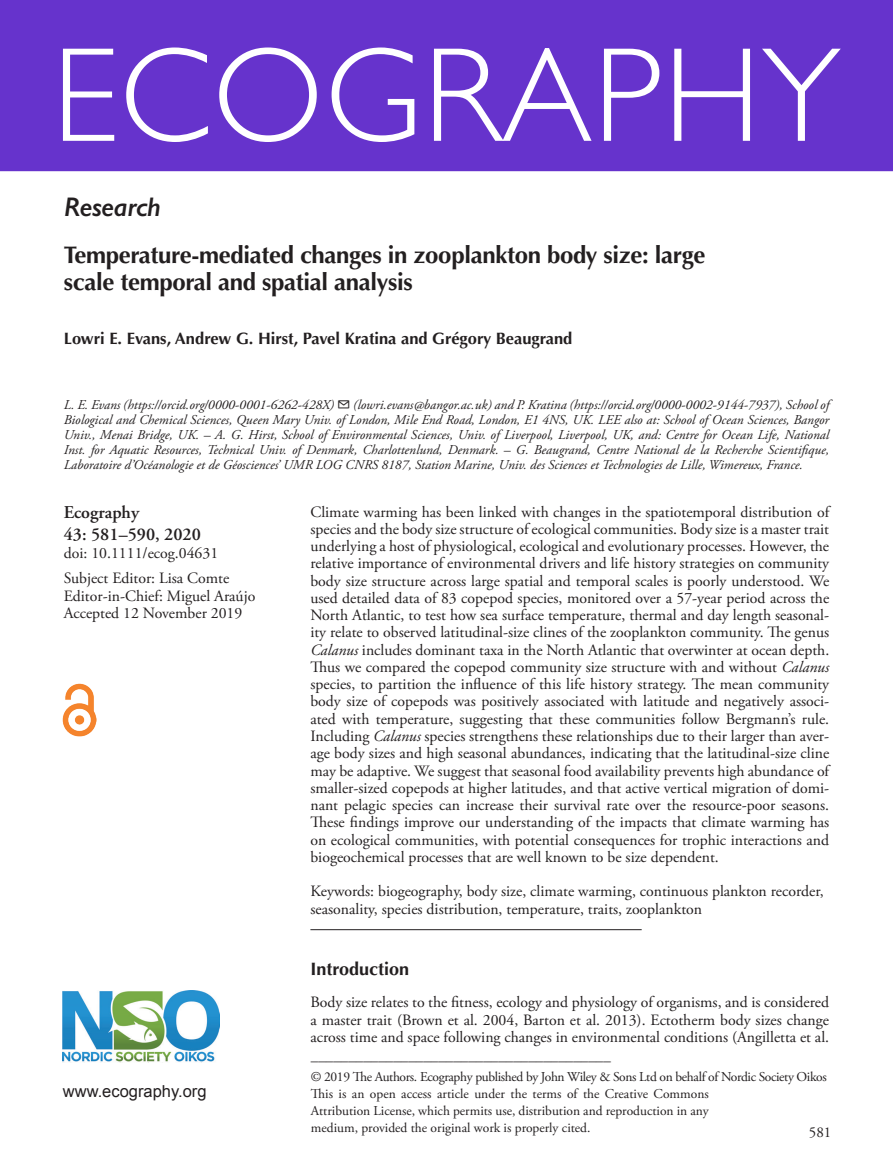
<style>
.page{position:relative;width:893px;height:1174px;background:#fff}
.page>*{position:absolute;margin:0;border:0;box-sizing:border-box;transform-origin:0 0}
.ECOG_Title{font:300 135px "Gill Sans";letter-spacing:.01em;color:#fff}
.AT_TYPE{font:italic 600 27px "Gill Sans";letter-spacing:-.015em;color:#231f20}
.CT{font:700 24px/27px "Optima LT Std";letter-spacing:-.015em;color:#231f20}
.Corres{font:600 18px "Adobe Garamond Pro";color:#231f20}
.H1_Rule{font:700 18px "Optima LT Std";color:#231f20}
.AU{font:700 16.5px "Optima LT Std";color:#231f20}
.t1{font:16.5px "Arial";color:#231f20}
.ABS_TXT{font:15.75px/17.2px "Adobe Garamond Pro";color:#231f20;text-align:justify}
.TXT_Open{font:15.75px/17.2px "Adobe Garamond Pro";color:#231f20;text-align:justify}
.Keywords{font:15.75px/17.2px "Adobe Garamond Pro";color:#231f20}
.Doi_No{font:15.75px "Adobe Garamond Pro";color:#231f20}
.t2{font:15px "Adobe Garamond Pro";color:#231f20}
.Address{font:italic 13.5px/15px "Adobe Garamond Pro";color:#231f20;text-align:justify}
.FM_Note{font:13.5px/16.8px "Adobe Garamond Pro";letter-spacing:-.025em;color:#231f20;text-align:justify}
.s1{font-style:italic}
</style>
<div class="page">
<div style="left:0;top:0;width:893px;height:171px;background:#63c"></div>
<img style="left:63px;top:990px;width:156px;height:72px">
<img style="left:63px;top:683px;width:34px;height:53px">
<hr style="left:310px;top:929px;width:332px;height:1px;background:#231f20">
<p class="ECOG_Title" style="left:52px;top:-10px;width:790px">ECOGRAPHY</p>
<p class="AT_TYPE" style="left:64px;top:191px;width:99px">Research</p>
<p class="CT" style="left:64px;top:242px;width:643px">Temperature-mediated changes in zooplankton body size: large scale temporal and spatial analysis</p>
<p class="AU" style="left:64px;top:329px;width:510px">Lowri E. Evans, Andrew G. Hirst, Pavel Kratina and Grégory Beaugrand</p>
<p class="Address" style="left:64px;top:397px;width:767px">L. E. Evans (https://orcid.org/0000-0001-6262-428X) ✉ (lowri.evans@bangor.ac.uk) and P. Kratina (https://orcid.org/0000-0002-9144-7937), School of Biological and Chemical Sciences, Queen Mary Univ. of London, Mile End Road, London, E1 4NS, UK. LEE also at: School of Ocean Sciences, Bangor Univ., Menai Bridge, UK. – A. G. Hirst, School of Environmental Sciences, Univ. of Liverpool, Liverpool, UK, and: Centre for Ocean Life, National Inst. for Aquatic Resources, Technical Univ. of Denmark, Charlottenlund, Denmark. – G. Beaugrand, Centre National de la Recherche Scientifique, Laboratoire d’Océanologie et de Géosciences’ UMR LOG CNRS 8187, Station Marine, Univ. des Sciences et Technologies de Lille, Wimereux, France.</p>
<p class="Corres" style="left:64px;top:502px;width:77px">Ecography</p>
<p class="Corres" style="left:64px;top:524px;width:139px">43: 581–590, 2020</p>
<p class="Doi_No" style="left:64px;top:543px;width:156px">doi: 10.1111/ecog.04631</p>
<p class="ABS_TXT" style="left:64px;top:570px;width:167px">Subject Editor: Lisa Comte</p>
<p class="ABS_TXT" style="left:64px;top:587px;width:193px">Editor-in-Chief: Miguel Araújo</p>
<p class="ABS_TXT" style="left:64px;top:605px;width:180px">Accepted 12 November 2019</p>
<p class="t1" style="left:63px;top:1080px;width:145px">www.ecography.org</p>
<p class="ABS_TXT" style="left:310px;top:503px;width:520px">Climate warming has been linked with changes in the spatiotemporal distribution of species and the body size structure of ecological communities. Body size is a master trait underlying a host of physiological, ecological and evolutionary processes. However, the relative importance of environmental drivers and life history strategies on community body size structure across large spatial and temporal scales is poorly understood. We used detailed data of 83 copepod species, monitored over a 57-year period across the North Atlantic, to test how sea surface temperature, thermal and day length seasonal&shy;ity relate to observed latitudinal-size clines of the zooplankton community. The genus <span class="s1">Calanus</span> includes dominant taxa in the North Atlantic that overwinter at ocean depth.<br>Thus we compared the copepod community size structure with and without <span class="s1">Calanus </span>species, to partition the influence of this life history strategy. The mean community body size of copepods was positively associated with latitude and negatively associ&shy;ated with temperature, suggesting that these communities follow Bergmann’s rule.<br>Including <span class="s1">Calanus</span> species strengthens these relationships due to their larger than aver&shy;age body sizes and high seasonal abundances, indicating that the latitudinal-size cline may be adaptive. We suggest that seasonal food availability prevents high abundance of smaller-sized copepods at higher latitudes, and that active vertical migration of domi&shy;nant pelagic species can increase their survival rate over the resource-poor seasons.<br>These findings improve our understanding of the impacts that climate warming has on ecological communities, with potential consequences for trophic interactions and biogeochemical processes that are well known to be size dependent.</p>
<p class="Keywords" style="left:310px;top:883px;width:515px">Keywords: biogeography, body size, climate warming, continuous plankton recorder, seasonality, species distribution, temperature, traits, zooplankton</p>
<p class="H1_Rule" style="left:310px;top:958px;width:100px">Introduction</p>
<p class="TXT_Open" style="left:310px;top:994px;width:520px">Body size relates to the fitness, ecology and physiology of organisms, and is considered a master trait (Brown et al. 2004, Barton et al. 2013). Ectotherm body sizes change across time and space following changes in environmental conditions (Angilletta et al.</p>
<p class="t2" style="left:311px;top:1051px;width:301px">––––––––––––––––––––––––––––––––––––––––</p>
<p class="FM_Note" style="left:311px;top:1069px;width:517px">© 2019 The Authors. Ecography published by John Wiley &amp; Sons Ltd on behalf of Nordic Society Oikos</p>
<p class="FM_Note" style="left:311px;top:1086px;width:399px">This is an open access article under the terms of the Creative Commons Attribution License, which permits use, distribution and reproduction in any medium, provided the original work is properly cited.</p>
<p class="t2" style="left:809px;top:1123px;width:24px">581</p>
</div>
